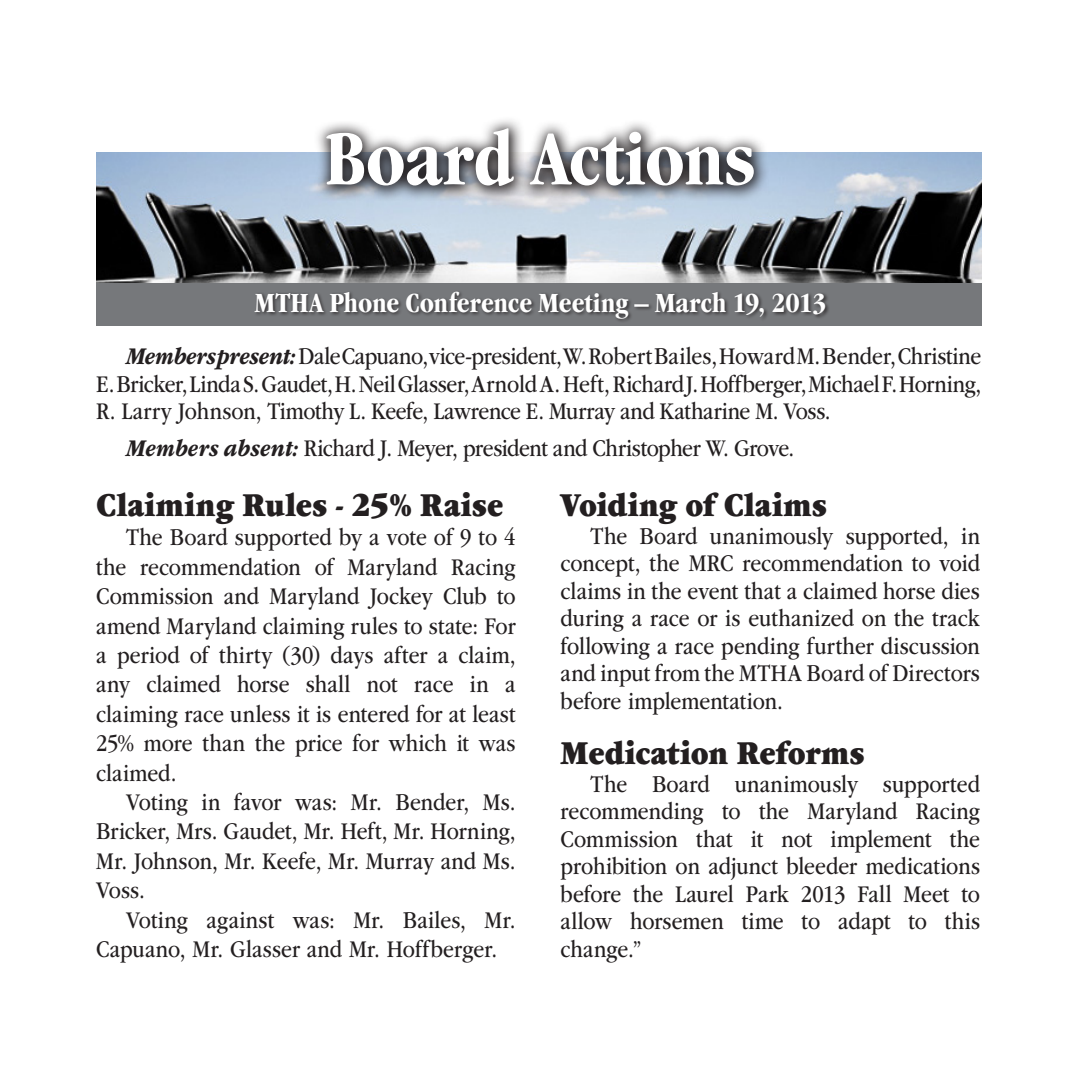
<style>
.page{position:relative;width:1080px;height:1080px;background:#fff}
.page>*{position:absolute;margin:0;border:0;box-sizing:border-box;transform-origin:0 0}
.newsletter_heads{font:700 condensed 80px "Garamond";color:#fff}
.newsletter_heads-2{font:900 35px "Garamond";letter-spacing:.005em;color:#231f20;scale:.85 1}
.newsletter_heads-3{font:700 condensed 28.75px "Garamond";color:#fff}
.Board{font:25px/29.5px "ITC Garamond Std";color:#231f20;text-align:justify;scale:.85 1}
.newsletter_heads-4{font:25px/27.5px "ITC Garamond Std";letter-spacing:-.02em;color:#231f20;text-align:justify;scale:.85 1}
.s1{font-weight:700;font-style:italic}
</style>
<div class="page">
<img style="left:96px;top:152px;width:885px;height:131px">
<svg style="left:314px;top:120px;width:456px;height:82px"></svg>
<div style="left:96px;top:283px;width:885px;height:43px;background:#76787b"></div>
<div style="left:254px;top:289px;width:576px;height:35px;background:#231f20;opacity:.75"></div>
<p class="newsletter_heads" style="left:326px;top:113px;width:431px">Board Actions</p>
<p class="newsletter_heads-3" style="left:255px;top:287px;width:574px">MTHA Phone Conference Meeting – March 19, 2013</p>
<p class="newsletter_heads-4" style="left:96px;top:343px;width:1043px;text-indent:30px"><span class="s1">Members present:</span> Dale Capuano, vice-president, W. Robert Bailes, Howard M. Bender, Christine E. Bricker, Linda S. Gaudet, H. Neil Glasser, Arnold A. Heft, Richard J. Hoffberger, Michael F. Horning, R. Larry Johnson, Timothy L. Keefe, Lawrence E. Murray and Katharine M. Voss.</p>
<p class="newsletter_heads-4" style="left:126px;top:434px;width:788px"><span class="s1">Members absent:</span> Richard J. Meyer, president and Christopher W. Grove.</p>
<p class="newsletter_heads-2" style="left:96px;top:486px;width:480px">Claiming Rules - 25% Raise</p>
<p class="Board" style="left:96px;top:523px;width:495px;text-indent:30px">The Board supported by a vote of 9 to 4 the recommendation of Maryland Racing Commission and Maryland Jockey Club to amend Maryland claiming rules to state: For a period of thirty (30) days after a claim, any claimed horse shall not race in a claiming race unless it is entered for at least 25% more than the price for which it was claimed.</p>
<p class="Board" style="left:96px;top:788px;width:495px;text-indent:30px">Voting in favor was: Mr. Bender, Ms.<br>Bricker, Mrs. Gaudet, Mr. Heft, Mr. Horning, Mr. Johnson, Mr. Keefe, Mr. Murray and Ms.<br>Voss.</p>
<p class="Board" style="left:96px;top:905px;width:495px;text-indent:30px">Voting against was: Mr. Bailes, Mr.<br>Capuano, Mr. Glasser and Mr. Hoffberger.</p>
<p class="newsletter_heads-2" style="left:561px;top:486px;width:315px">Voiding of Claims</p>
<p class="Board" style="left:561px;top:522px;width:495px;line-height:27.5px;text-indent:30px">The Board unanimously supported, in concept, the MRC recommendation to void claims in the event that a claimed horse dies during a race or is euthanized on the track following a race pending further discussion and input from the MTHA Board of Directors before implementation.</p>
<p class="newsletter_heads-2" style="left:561px;top:734px;width:359px">Medication Reforms</p>
<p class="Board" style="left:561px;top:770px;width:495px;line-height:27.5px;text-indent:30px">The Board unanimously supported recommending to the Maryland Racing Commission that it not implement the prohibition on adjunct bleeder medications before the Laurel Park 2013 Fall Meet to allow horsemen time to adapt to this change.”</p>
</div>
